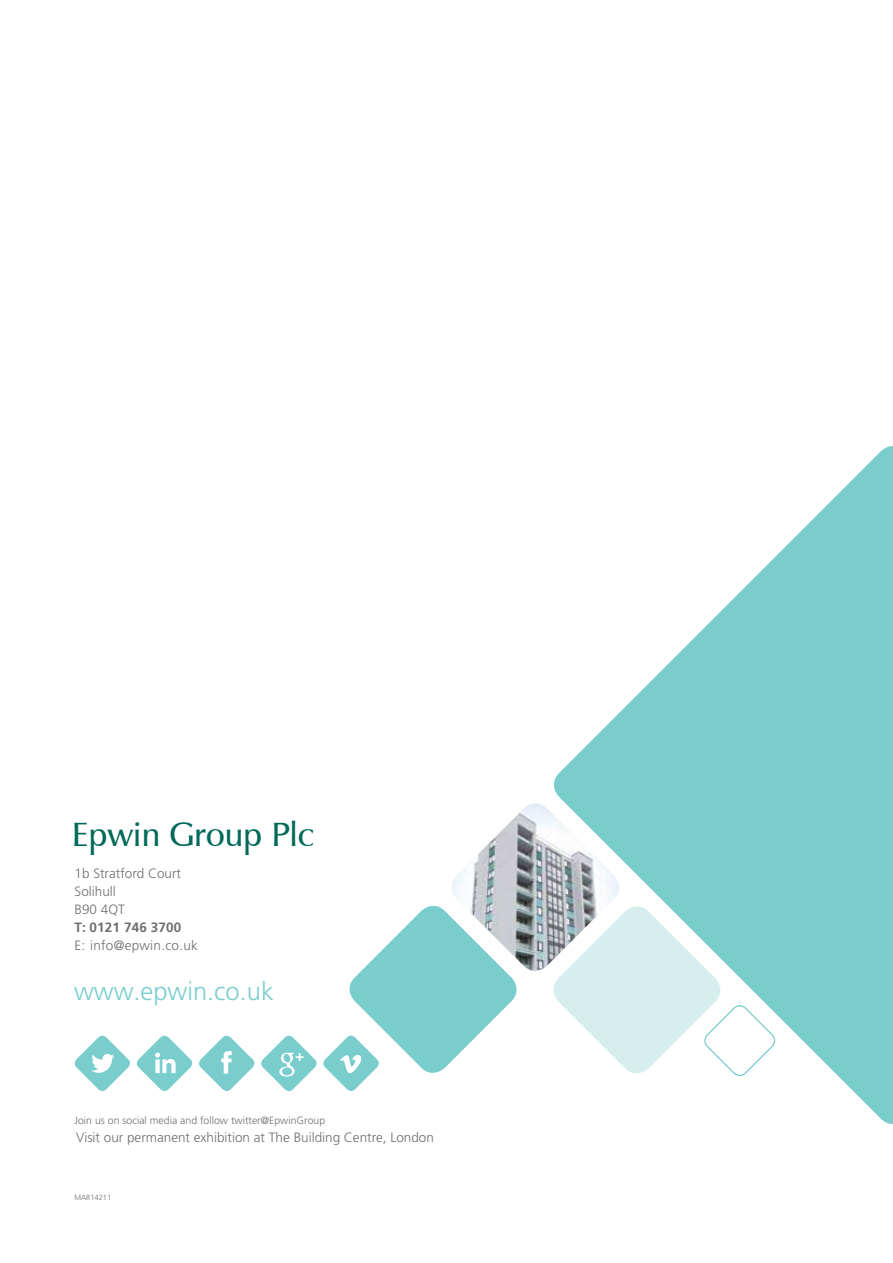
<style>
.page{position:relative;width:893px;height:1263px;background:#fff}
.page>*{position:absolute;margin:0;border:0;box-sizing:border-box;transform-origin:0 0}
.t1{font:600 33.75px "Zapf Humanist 601 BT";color:#006958}
.t2{font:300 25.5px "Frutiger LT Std";color:#79cdcd}
.t3{font:300 13.5px/18px "Frutiger LT Std";color:#6d6e71}
.t4{font:300 13.5px "Frutiger LT Std";letter-spacing:.02em;color:#6d6e71}
.t5{font:700 13.5px "Frutiger LT Std";letter-spacing:.01em;color:#6d6e71}
.t6{font:300 10.5px "Frutiger LT Std";color:#6d6e71}
.t7{font:300 7.5px "Frutiger LT Std";color:#6d6e71}
</style>
<div class="page">
<svg style="left:553px;top:446px;width:340px;height:678px;fill:#79cdcd"></svg>
<svg style="left:74px;top:797px;width:704px;height:296px"></svg>
<h1 class="t1" style="left:72px;top:813px;width:244px">Epwin Group Plc</h1>
<p class="t3" style="left:75px;top:864px;width:108px">1b Stratford Court<br>Solihull<br>B90 4QT</p>
<p class="t5" style="left:75px;top:919px;width:108px">T: 0121 746 3700</p>
<p class="t4" style="left:75px;top:937px;width:125px">E: info@epwin.co.uk</p>
<h2 class="t2" style="left:74px;top:977px;width:201px">www.epwin.co.uk</h2>
<p class="t6" style="left:75px;top:1114px;width:252px">Join us on social media and follow twitter@EpwinGroup</p>
<p class="t3" style="left:76px;top:1129px;width:359px">Visit our permanent exhibition at The Building Centre, London</p>
<p class="t7" style="left:75px;top:1193px;width:38px">MAR14211</p>
</div>
